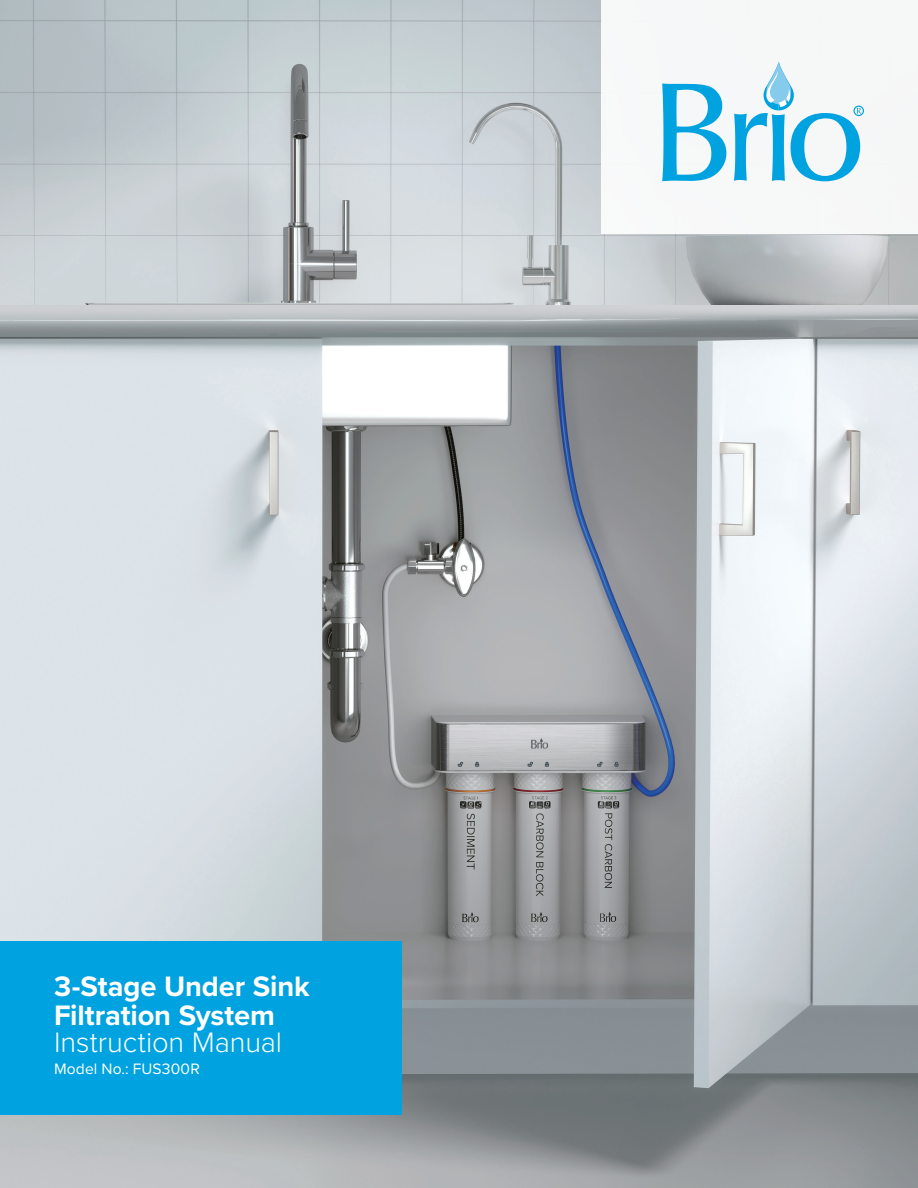
<style>
.page{position:relative;width:918px;height:1188px;background:#fff}
.page>*{position:absolute;margin:0;border:0;box-sizing:border-box;transform-origin:0 0}
.Cover_Prod_Name{font:700 29.1px/28.5px "Proxima Nova";letter-spacing:-.005em;color:#fff}
.Cover_Prod_Type{font:300 29.1px "Proxima Nova";letter-spacing:-.005em;color:#fff}
.Cover_Model_Item{font:15.6px "Proxima Nova";letter-spacing:.01em;color:#fff}
</style>
<div class="page">
<img style="left:0;top:0;width:918px;height:1188px">
<div style="left:601px;top:0;width:317px;height:234px;background:#f6f7f8"></div>
<svg style="left:662px;top:83px;width:64px;height:98px"></svg>
<svg style="left:734px;top:61px;width:130px;height:120px"></svg>
<div style="left:0;top:941px;width:402px;height:173px;background:#00a2df"></div>
<svg style="left:458px;top:762px;width:160px;height:5px"></svg>
<p class="Cover_Prod_Name" style="left:54px;top:971px;width:257px">3-Stage Under Sink<br>Filtration System</p>
<p class="Cover_Prod_Type" style="left:54px;top:1020px;width:230px">Instruction Manual</p>
<p class="Cover_Model_Item" style="left:54px;top:1057px;width:147px">Model No.: FUS300R</p>
</div>
